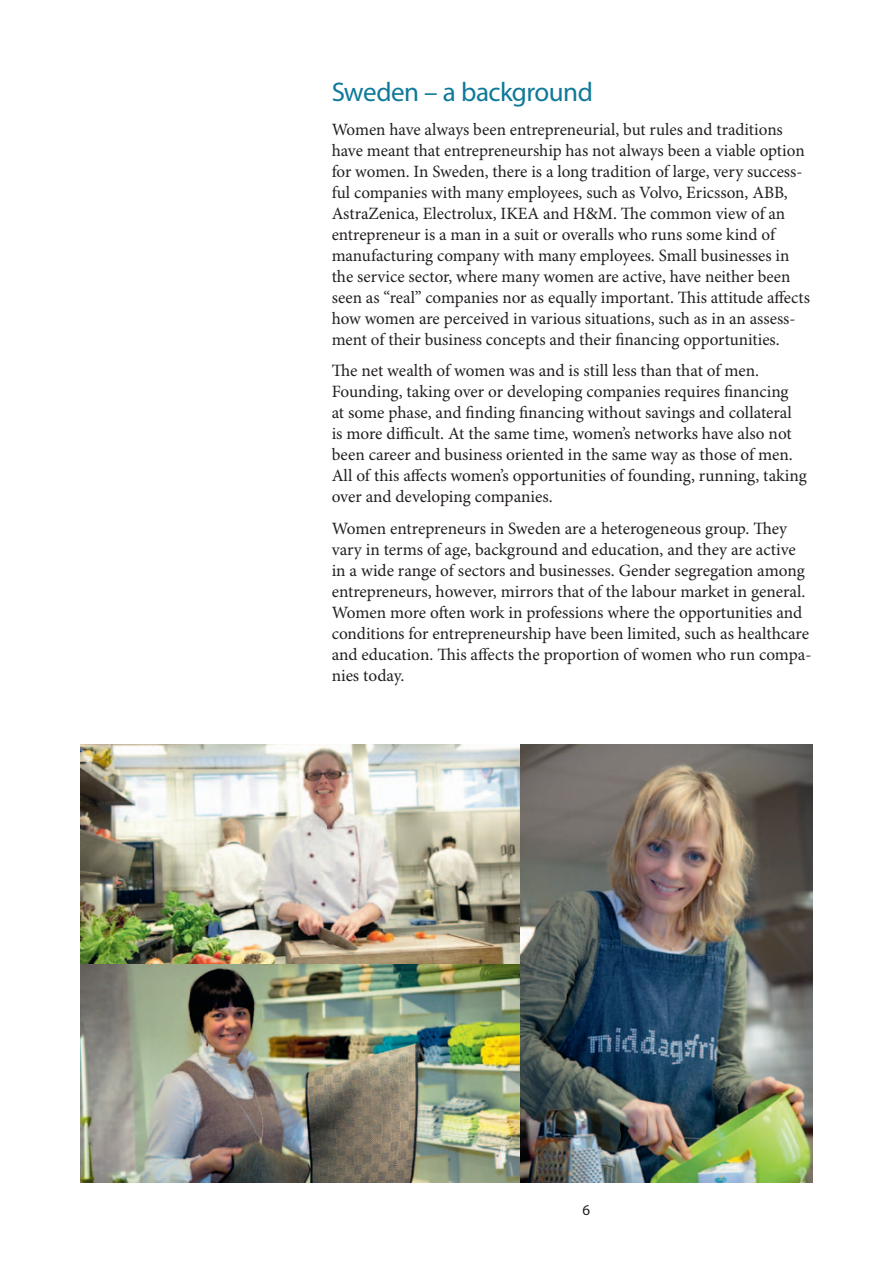
<style>
.page{position:relative;width:893px;height:1263px;background:#fff}
.page>*{position:absolute;margin:0;border:0;box-sizing:border-box;transform-origin:0 0}
.t1{font:27px "Myriad Pro";letter-spacing:-.02em;color:#0f7999}
.t2{font:17.25px/21px "Minion Pro";letter-spacing:-.005em;color:#231f20}
.t3{font:15px "Myriad Pro";color:#231f20}
</style>
<div class="page">
<img style="left:81px;top:744px;width:439px;height:438px">
<img style="left:520px;top:744px;width:292px;height:438px">
<h1 class="t1" style="left:332px;top:77px;width:263px">Sweden – a background</h1>
<p class="t2" style="left:332px;top:119px;width:480px">Women have always been entrepreneurial, but rules and traditions have meant that entrepreneurship has not always been a viable option for women. In Sweden, there is a long tradition of large, very success&shy;ful companies with many employees, such as Volvo, Ericsson, ABB, AstraZenica, Electrolux, IKEA and H&amp;M. The common view of an entrepreneur is a man in a suit or overalls who runs some kind of manufacturing company with many employees. Small businesses in the service sector, where many women are active, have neither been seen as “real” companies nor as equally important. This attitude affects how women are perceived in various situations, such as in an assess&shy;ment of their business concepts and their financing opportunities.</p>
<p class="t2" style="left:332px;top:361px;width:477px">The net wealth of women was and is still less than that of men.<br>Founding, taking over or developing companies requires financing<br>at some phase, and finding financing without savings and collateral is more difficult. At the same time, women’s networks have also not been career and business oriented in the same way as those of men.<br>All of this affects women’s opportunities of founding, running, taking over and developing companies.</p>
<p class="t2" style="left:332px;top:519px;width:481px">Women entrepreneurs in Sweden are a heterogeneous group. They vary in terms of age, background and education, and they are active in a wide range of sectors and businesses. Gender segregation among entrepreneurs, however, mirrors that of the labour market in general.<br>Women more often work in professions where the opportunities and conditions for entrepreneurship have been limited, such as healthcare and education. This affects the proportion of women who run compa&shy;nies today.</p>
<p class="t3" style="left:583px;top:1201px;width:9px">6</p>
</div>
